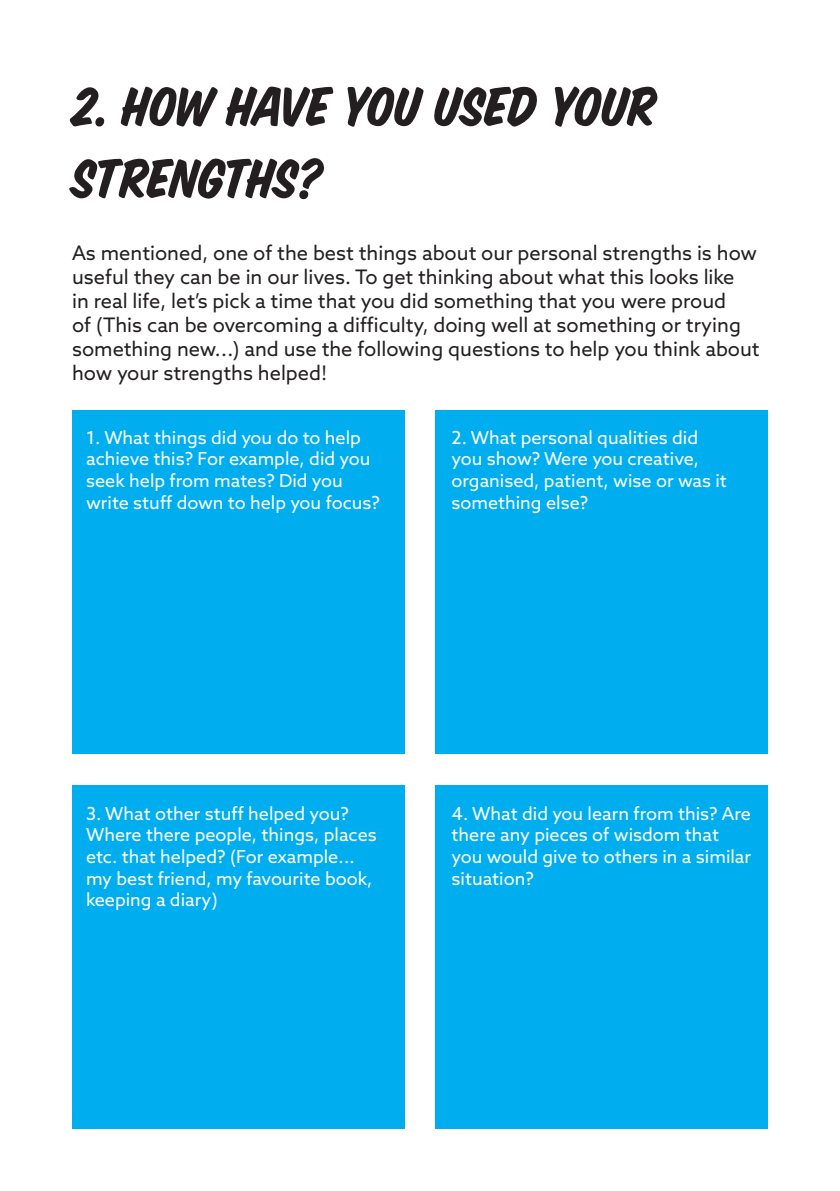
<style>
.page{position:relative;width:840px;height:1191px;background:#fff}
.page>*{position:absolute;margin:0;border:0;box-sizing:border-box;transform-origin:0 0}
.t1{font:60px/72px "House Slant";letter-spacing:-.01em;color:#231f20}
.t2{font:20px/24px "Azo Sans";color:#231f20}
.t3{font:18px/21.6px "Azo Sans";color:#fff}
</style>
<div class="page">
<div style="left:72px;top:410px;width:332px;height:344px;background:#00aeef"></div>
<div style="left:435px;top:410px;width:332px;height:344px;background:#00aeef"></div>
<div style="left:72px;top:785px;width:332px;height:343px;background:#00aeef"></div>
<div style="left:435px;top:785px;width:332px;height:343px;background:#00aeef"></div>
<p class="t1" style="left:72px;top:70px;width:586px">2. HOW HAVE YOU USED YOUR<br>STRENGTHS?</p>
<p class="t2" style="left:72px;top:240px;width:688px">As mentioned, one of the best things about our personal strengths is how useful they can be in our lives. To get thinking about what this looks like<br>in real life, let’s pick a time that you did something that you were proud<br>of (This can be overcoming a difficulty, doing well at something or trying something new...) and use the following questions to help you think about how your strengths helped!</p>
<p class="t3" style="left:86px;top:426px;width:295px">1. What things did you do to help achieve this? For example, did you seek help from mates? Did you write stuff down to help you focus?</p>
<p class="t3" style="left:451px;top:426px;width:277px">2. What personal qualities did you show? Were you creative, organised, patient, wise or was it something else?</p>
<p class="t3" style="left:86px;top:802px;width:292px">3. What other stuff helped you?<br>Where there people, things, places etc. that helped? (For example... my best friend, my favourite book, keeping a diary)</p>
<p class="t3" style="left:451px;top:802px;width:301px">4. What did you learn from this? Are there any pieces of wisdom that you would give to others in a similar situation?</p>
</div>
